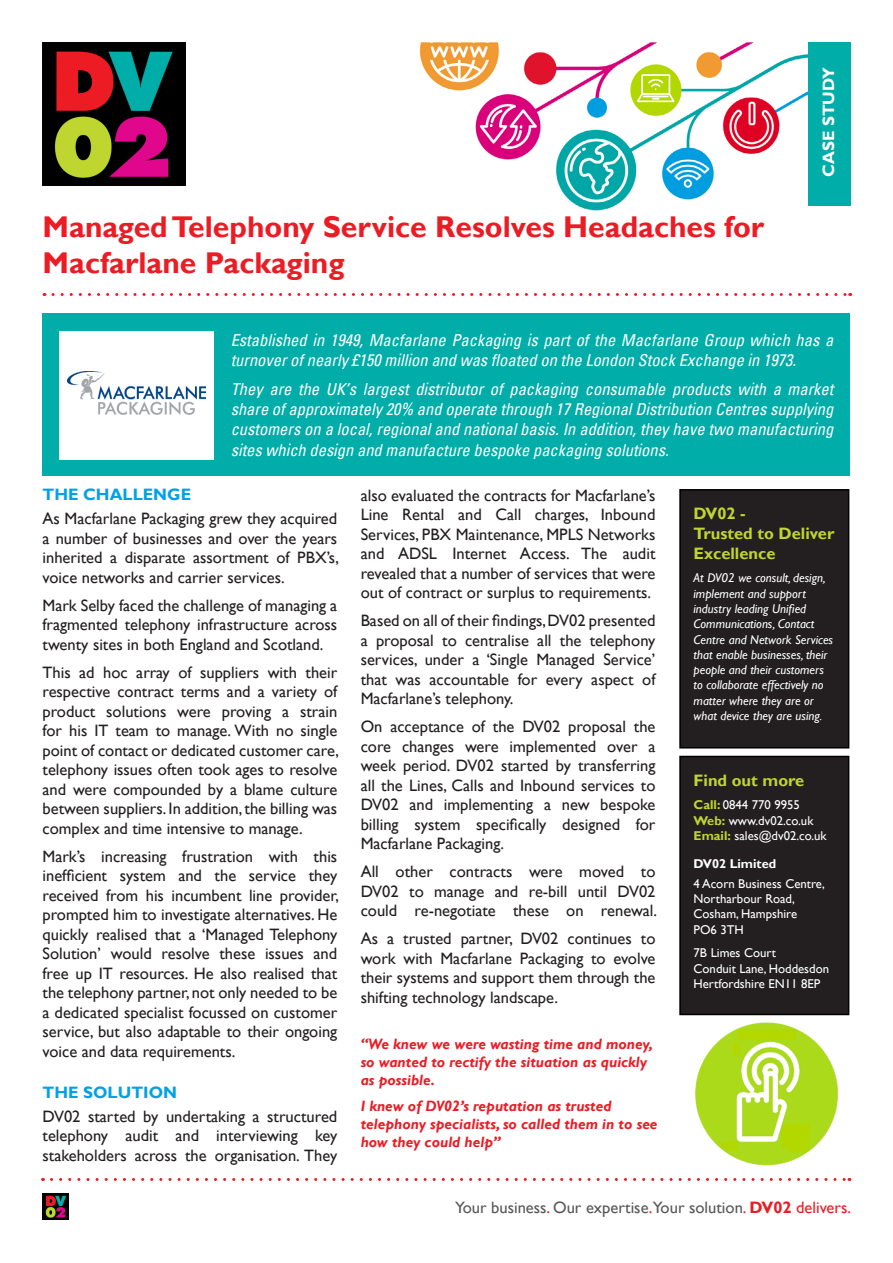
<style>
.page{position:relative;width:893px;height:1263px;background:#fff}
.page>*{position:absolute;margin:0;border:0;box-sizing:border-box;transform-origin:0 0}
.t1{font:700 30px/36px "Gill Sans";color:#eb1c24}
.t2{font:16.5px/19.5px "Gill Sans";color:#231f20;text-align:justify}
.t3{font:italic condensed 16.5px/20.2px "Univers";color:#fff}
.t4{font:16.5px "Gill Sans";color:#58585a}
.t5{font:700 16.5px/19.8px "Gill Sans";color:#bed62f}
.t6{font:700 16.5px "Gill Sans";color:#00a2e5}
.t7{font:700 16.5px "Gill Sans";color:#fff}
.t8{font:italic 700 15px/18px "Gill Sans";color:#eb1c24}
.t9{font:italic 12.75px/15.3px "Gill Sans";color:#fff}
.t10{font:12.75px/15.3px "Gill Sans";color:#fff}
.t11{font:700 12.75px "Gill Sans";color:#fff}
.s1{font-weight:700;color:#bed62f}
.s2{color:#eb1c24}
.s3{font-weight:700;color:#eb1c24}
</style>
<div class="page">
<img style="left:420px;top:43px;width:388px;height:168px">
<img style="left:43px;top:43px;width:142px;height:142px">
<svg style="left:51px;top:1178px;width:799px;height:3px"></svg>
<div style="left:808px;top:43px;width:42px;height:163px;background:#00ada8"></div>
<div style="left:43px;top:314px;width:807px;height:162px;background:#00ada8"></div>
<svg style="left:53px;top:293px;width:798px;height:3px"></svg>
<div style="left:60px;top:332px;width:154px;height:128px;background:#fff"></div>
<div style="left:43px;top:1193px;width:26px;height:26px;background:#000"></div>
<img style="left:46px;top:1195px;width:20px;height:23px">
<div style="left:680px;top:756px;width:169px;height:258px;background:#231f20"></div>
<div style="left:679px;top:756px;width:170px;height:259px;border:2px solid #000"></div>
<img style="left:696px;top:1022px;width:142px;height:144px">
<div style="left:680px;top:490px;width:169px;height:258px;background:#231f20"></div>
<div style="left:679px;top:489px;width:170px;height:259px;border:2px solid #000"></div>
<img style="left:68px;top:372px;width:137px;height:43px">
<h1 class="t1" style="left:43px;top:209px;width:723px">Managed Telephony Service Resolves Headaches for<br>Macfarlane Packaging</h1>
<p class="t7" style="left:819px;top:177px;width:111px;rotate:-90deg">CASE STUDY</p>
<p class="t3" style="left:231px;top:330px;width:604px">Established in 1949, Macfarlane Packaging is part of the Macfarlane Group which has a turnover of nearly £150 million and was floated on the London Stock Exchange in 1973.</p>
<p class="t3" style="left:231px;top:379px;width:604px;text-align:justify">They are the UK’s largest distributor of packaging consumable products with a market share of approximately 20% and operate through 17 Regional Distribution Centres supplying customers on a local, regional and national basis. In addition, they have two manufacturing sites which design and manufacture bespoke packaging solutions.</p>
<p class="t6" style="left:43px;top:485px;width:150px">THE CHALLENGE</p>
<p class="t2" style="left:43px;top:509px;width:298px">As Macfarlane Packaging grew they acquired a number of businesses and over the years inherited a disparate assortment of PBX’s, voice networks and carrier services.</p>
<p class="t2" style="left:43px;top:595px;width:296px">Mark Selby faced the challenge of managing a fragmented telephony infrastructure across twenty sites in both England and Scotland.</p>
<p class="t2" style="left:43px;top:662px;width:298px">This ad hoc array of suppliers with their respective contract terms and a variety of product solutions were proving a strain for his IT team to manage. With no single point of contact or dedicated customer care, telephony issues often took ages to resolve and were compounded by a blame culture between suppliers. In addition, the billing was complex and time intensive to manage.</p>
<p class="t2" style="left:43px;top:846px;width:298px">Mark’s increasing frustration with this inefficient system and the service they received from his incumbent line provider, prompted him to investigate alternatives. He quickly realised that a ‘Managed Telephony Solution’ would resolve these issues and free up IT resources. He also realised that the telephony partner, not only needed to be a dedicated specialist focussed on customer service, but also adaptable to their ongoing voice and data requirements.</p>
<p class="t6" style="left:43px;top:1083px;width:136px">THE SOLUTION</p>
<p class="t2" style="left:43px;top:1106px;width:296px">DV02 started by undertaking a structured telephony audit and interviewing key stakeholders across the organisation. They</p>
<p class="t2" style="left:361px;top:485px;width:296px">also evaluated the contracts for Macfarlane’s Line Rental and Call charges, Inbound Services, PBX Maintenance, MPLS Networks and ADSL Internet Access. The audit revealed that a number of services that were out of contract or surplus to requirements.</p>
<p class="t2" style="left:361px;top:611px;width:296px">Based on all of their findings, DV02 presented a proposal to centralise all the telephony services, under a ‘Single Managed Service’ that was accountable for every aspect of Macfarlane’s telephony.</p>
<p class="t2" style="left:361px;top:717px;width:296px">On acceptance of the DV02 proposal the core changes were implemented over a week period. DV02 started by transferring all the Lines, Calls and Inbound services to DV02 and implementing a new bespoke billing system specifically designed for Macfarlane Packaging.</p>
<p class="t2" style="left:361px;top:862px;width:298px">All other contracts were moved to DV02 to manage and re-bill until DV02 could re-negotiate these on renewal.</p>
<p class="t2" style="left:361px;top:929px;width:296px">As a trusted partner, DV02 continues to work with Macfarlane Packaging to evolve their systems and support them through the shifting technology landscape.</p>
<p class="t8" style="left:361px;top:1035px;width:294px">“We knew we were wasting time and money, so wanted to rectify the situation as quickly as possible.</p>
<p class="t8" style="left:361px;top:1097px;width:298px">I knew of DV02’s reputation as trusted telephony specialists, so called them in to see how they could help”</p>
<p class="t5" style="left:694px;top:503px;width:142px">DV02 -<br>Trusted to Deliver<br>Excellence</p>
<p class="t9" style="left:694px;top:570px;width:141px">At DV02 we consult, design, implement and support industry leading Unified<br>Communications, Contact<br>Centre and Network Services that enable businesses, their people and their customers to collaborate effectively no matter where they are or what device they are using.</p>
<p class="t5" style="left:694px;top:770px;width:112px">Find out more</p>
<p class="t10" style="left:694px;top:797px;width:135px"><span class="s1">Call:</span> 0844 770 9955<br><span class="s1">Web:</span> www.dv02.co.uk<br><span class="s1">Email:</span> sales@dv02.co.uk</p>
<p class="t11" style="left:694px;top:856px;width:84px">DV02 Limited</p>
<p class="t10" style="left:694px;top:876px;width:133px">4 Acorn Business Centre,<br>Northarbour Road,<br>Cosham, Hampshire<br>PO6 3TH</p>
<p class="t10" style="left:694px;top:945px;width:137px">7B Limes Court<br>Conduit Lane, Hoddesdon<br>Hertfordshire EN11 8EP</p>
<p class="t4" style="left:455px;top:1198px;width:397px">Your business<span class="s2">.</span> Our expertise<span class="s2">.</span>Your solution<span class="s2">.</span> <span class="s3">DV02</span> <span class="s2">delivers.</span></p>
</div>
